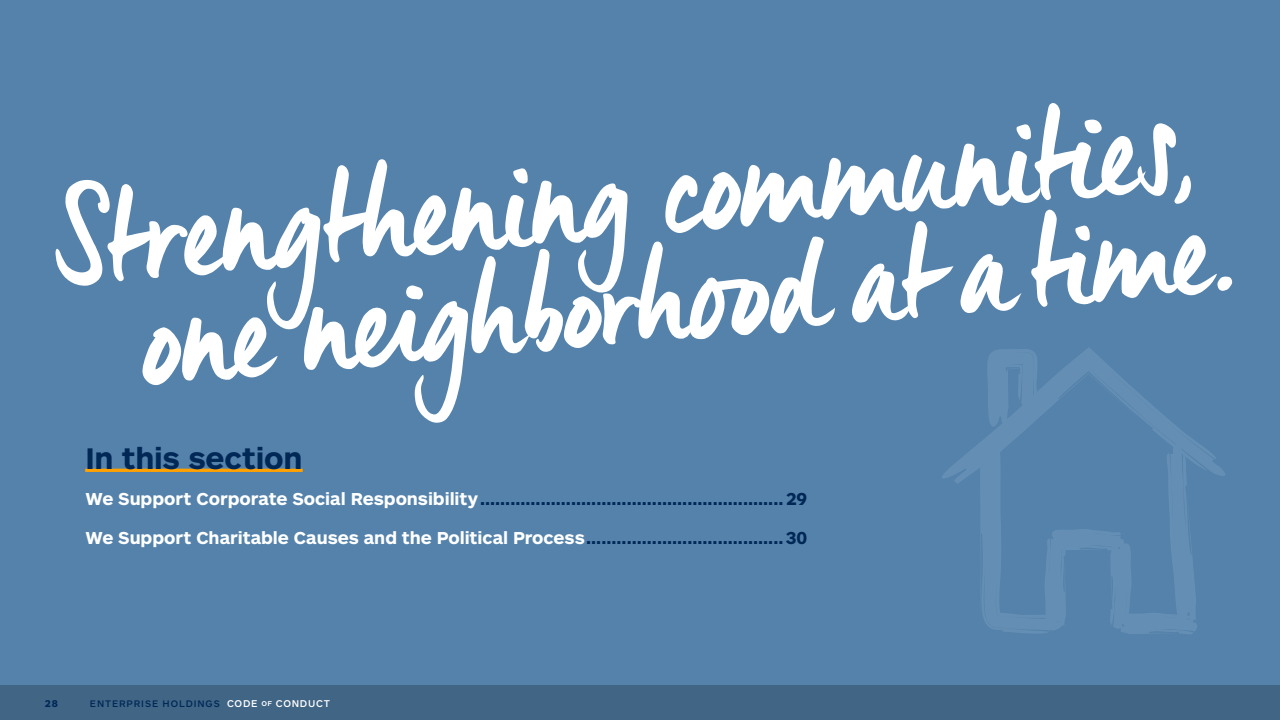
<style>
.page{position:relative;width:1280px;height:720px;background:#5482ab}
.page>*{position:absolute;margin:0;border:0;box-sizing:border-box;transform-origin:0 0}
.t1{font:135px/106px "Manus Smooth";color:#fff;text-align:center}
.t2{font:700 31px "ARS Maquette Pro";letter-spacing:-.005em;color:#002857}
.t3{font:700 18px "ARS Maquette Pro";letter-spacing:-.005em;color:#fff}
.t4{font:700 18px "ARS Maquette Pro";color:#002857}
.t5{font:700 10.2px "ARS Maquette Pro";color:#002857}
.t6{font:500 9.9px "ARS Maquette Pro";letter-spacing:.095em;color:#002857}
.s1{font-size:121.5px}
.s2{font-size:10.2px;color:#fff}
.s3{font-size:8.8px;color:#fff}
</style>
<div class="page">
<hr style="left:85px;top:469px;width:218px;height:3px;background:#ffa100">
<svg style="left:942px;top:348px;width:283px;height:136px"></svg>
<svg style="left:980px;top:349px;width:218px;height:285px"></svg>
<div style="left:0;top:686px;width:1280px;height:34px;background:#416585"></div>
<h1 class="t1" style="left:49px;top:187px;width:1174px;rotate:-5deg">Strengthenin<span class="s1">g</span> communitie s, one nei ghb<span class="s1">or</span>hoo d at a time.</h1>
<h2 class="t2" style="left:85px;top:438px;width:219px">In this section</h2>
<p class="t3" style="left:86px;top:487px;width:394px">We Support Corporate Social Responsibility</p>
<p class="t4" style="left:786px;top:487px;width:23px">29</p>
<p class="t3" style="left:85px;top:526px;width:501px">We Support Charitable Causes and the Political Process</p>
<p class="t4" style="left:786px;top:526px;width:23px">30</p>
<p class="t5" style="left:45px;top:697px;width:15px">28</p>
<p class="t6" style="left:90px;top:697px;width:242px">ENTERPRISE HOLDINGS <span class="s2">CODE</span> <span class="s3">of</span> <span class="s2">CONDUCT</span></p>
</div>
